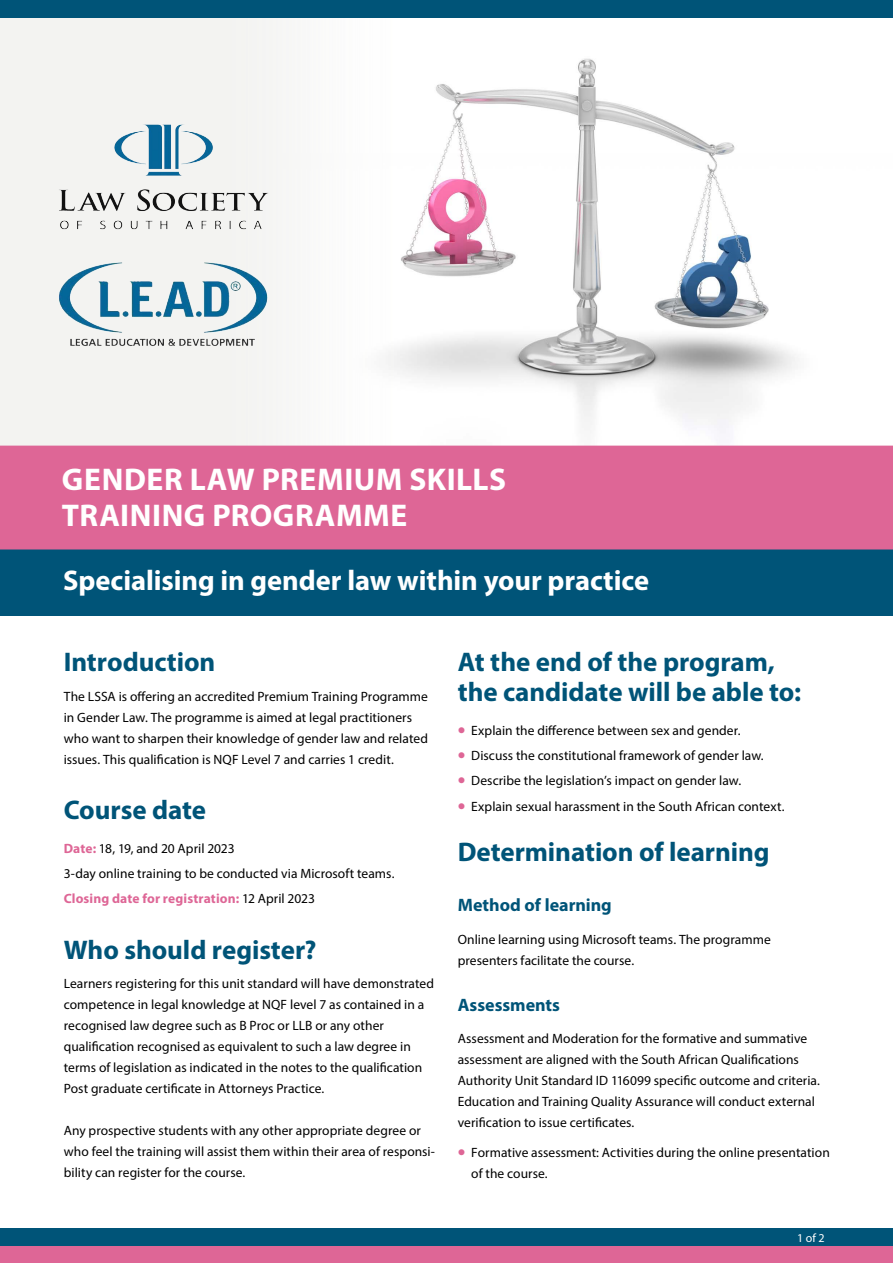
<style>
.page{position:relative;width:893px;height:1263px;background:#fff}
.page>*{position:absolute;margin:0;border:0;box-sizing:border-box;transform-origin:0 0}
.t1{font:700 31.5px/36px "Myriad Pro";letter-spacing:.02em;color:#fff}
.t2{font:700 28.5px "Myriad Pro";letter-spacing:-.005em;color:#fff}
.t3{font:700 27px/30px "Myriad Pro";letter-spacing:-.005em;color:#005478}
.t4{font:700 18px "Myriad Pro";color:#005478}
.t5{font:13.5px/21px "Myriad Pro";letter-spacing:.005em;color:#000}
.t6{font:12px "Myriad Pro";color:#fff}
.s1{font-weight:700;color:#de6696}
.s2{color:#de6696}
</style>
<div class="page">
<img style="left:570px;top:17px;width:323px;height:429px">
<div style="left:0;top:549px;width:893px;height:67px;background:#005478"></div>
<div style="left:0;top:1246px;width:893px;height:17px;background:#de6696"></div>
<div style="left:0;top:1229px;width:893px;height:17px;background:#005478"></div>
<img style="left:0;top:17px;width:570px;height:429px">
<div style="left:0;top:0;width:893px;height:17px;background:#005478"></div>
<div style="left:0;top:446px;width:893px;height:103px;background:#de6696"></div>
<img style="left:55px;top:115px;width:215px;height:123px">
<img style="left:54px;top:258px;width:216px;height:95px">
<h1 class="t1" style="left:62px;top:460px;width:411px">Gender Law Premium Skills<br>Training Programme</h1>
<h2 class="t2" style="left:63px;top:562px;width:587px">Specialising in gender law within your practice</h2>
<h3 class="t3" style="left:64px;top:646px;width:153px">Introduction</h3>
<p class="t5" style="left:64px;top:685px;width:366px">The LSSA is offering an accredited Premium Training Programme in Gender Law. The programme is aimed at legal practitioners who want to sharpen their knowledge of gender law and related issues. This qualification is NQF Level 7 and carries 1 credit.</p>
<h3 class="t3" style="left:64px;top:794px;width:144px">Course date</h3>
<p class="t5" style="left:64px;top:835px;width:332px;line-height:25.2px"><span class="s1">Date:</span> 18, 19, and 20 April 2023<br>3-day online training to be conducted via Microsoft teams.<br><span class="s1">Closing date for registration:</span> 12 April 2023</p>
<h3 class="t3" style="left:64px;top:934px;width:254px">Who should register?</h3>
<p class="t5" style="left:64px;top:973px;width:372px">Learners registering for this unit standard will have demonstrated competence in legal knowledge at NQF level 7 as contained in a recognised law degree such as B Proc or LLB or any other qualification recognised as equivalent to such a law degree in terms of legislation as indicated in the notes to the qualification Post graduate certificate in Attorneys Practice.</p>
<p class="t5" style="left:64px;top:1120px;width:373px">Any prospective students with any other appropriate degree or who feel the training will assist them within their area of responsi&shy;bility can register for the course.</p>
<h3 class="t3" style="left:458px;top:646px;width:345px">At the end of the program, the candidate will be able to:</h3>
<p class="t5" style="left:458px;top:719px;width:284px"><span class="s2">•</span> Explain the difference between sex and gender.</p>
<p class="t5" style="left:458px;top:745px;width:307px"><span class="s2">•</span> Discuss the constitutional framework of gender law.</p>
<p class="t5" style="left:458px;top:770px;width:285px"><span class="s2">•</span> Describe the legislation’s impact on gender law.</p>
<p class="t5" style="left:458px;top:795px;width:328px"><span class="s2">•</span> Explain sexual harassment in the South African context.</p>
<h3 class="t3" style="left:458px;top:835px;width:313px">Determination of learning</h3>
<h3 class="t4" style="left:458px;top:893px;width:156px">Method of learning</h3>
<p class="t5" style="left:458px;top:929px;width:315px">Online learning using Microsoft teams. The programme presenters facilitate the course.</p>
<h3 class="t4" style="left:458px;top:993px;width:104px">Assessments</h3>
<p class="t5" style="left:458px;top:1028px;width:364px">Assessment and Moderation for the formative and summative assessment are aligned with the South African Qualifications Authority Unit Standard ID 116099 specific outcome and criteria.<br>Education and Training Quality Assurance will conduct external verification to issue certificates.</p>
<p class="t5" style="left:471px;top:1141px;width:360px;text-indent:-14px"><span class="s2">•</span> Formative assessment: Activities during the online presentation of the course.</p>
<p class="t6" style="left:797px;top:1230px;width:29px">1 of 2</p>
</div>
